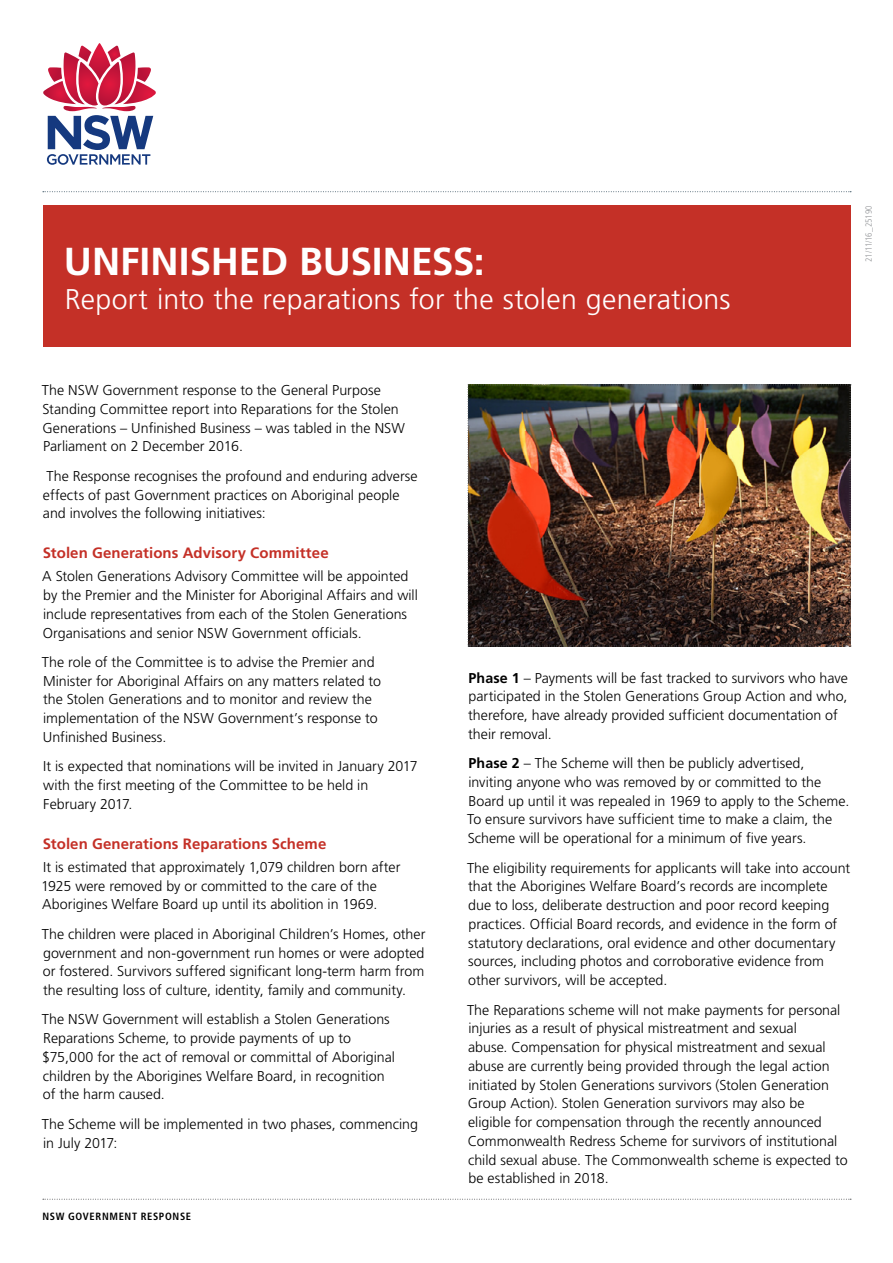
<style>
.page{position:relative;width:893px;height:1263px;background:#fff}
.page>*{position:absolute;margin:0;border:0;box-sizing:border-box;transform-origin:0 0}
.Main_Title{font:700 39px "Frutiger LT Std";letter-spacing:-.005em;color:#fff}
.Main_sub_title{font:300 28.5px "Frutiger LT Std";letter-spacing:.01em;color:#fff}
.Body_copy_sub_headin{font:700 15px "Frutiger LT Std";letter-spacing:.005em;color:#c43027}
.Body_copy{font:300 14.25px/18.8px "Frutiger LT Std";color:#000}
.t1{font:700 condensed 10.5px "Frutiger LT Std";letter-spacing:.06em;color:#000}
.t2{font:300 condensed 9px "Frutiger LT Std";letter-spacing:-.015em;color:#939598}
.s1{font-weight:700}
</style>
<div class="page">
<div style="left:43px;top:205px;width:807px;height:141px;background:#c43027"></div>
<svg style="left:43px;top:191px;width:808px;height:1px"></svg>
<svg style="left:43px;top:1199px;width:808px;height:1px"></svg>
<img style="left:468px;top:384px;width:383px;height:263px">
<svg style="left:43px;top:43px;width:113px;height:122px"></svg>
<h1 class="Main_Title" style="left:64px;top:238px;width:422px">UNFINISHED BUSINESS:</h1>
<h2 class="Main_sub_title" style="left:65px;top:283px;width:667px">Report into the reparations for the stolen generations</h2>
<p class="t2" style="left:863px;top:262px;width:58px;rotate:-90deg">21/11/16_25190</p>
<p class="Body_copy" style="left:42px;top:381px;width:365px">The NSW Government response to the General Purpose Standing Committee report into Reparations for the Stolen Generations – Unfinished Business – was tabled in the NSW Parliament on 2 December 2016.</p>
<p class="Body_copy" style="left:43px;top:467px;width:376px">The Response recognises the profound and enduring adverse effects of past Government practices on Aboriginal people and involves the following initiatives:</p>
<h4 class="Body_copy_sub_headin" style="left:43px;top:544px;width:287px">Stolen Generations Advisory Committee</h4>
<p class="Body_copy" style="left:42px;top:567px;width:377px">A Stolen Generations Advisory Committee will be appointed by the Premier and the Minister for Aboriginal Affairs and will include representatives from each of the Stolen Generations Organisations and senior NSW Government officials.</p>
<p class="Body_copy" style="left:42px;top:653px;width:341px">The role of the Committee is to advise the Premier and Minister for Aboriginal Affairs on any matters related to the Stolen Generations and to monitor and review the implementation of the NSW Government’s response to Unfinished Business.</p>
<p class="Body_copy" style="left:43px;top:757px;width:376px">It is expected that nominations will be invited in January 2017 with the first meeting of the Committee to be held in<br>February 2017.</p>
<h4 class="Body_copy_sub_headin" style="left:43px;top:835px;width:285px">Stolen Generations Reparations Scheme</h4>
<p class="Body_copy" style="left:41px;top:858px;width:361px">It is estimated that approximately 1,079 children born after<br>1925 were removed by or committed to the care of the<br>Aborigines Welfare Board up until its abolition in 1969.</p>
<p class="Body_copy" style="left:42px;top:925px;width:385px;text-align:justify">The children were placed in Aboriginal Children’s Homes, other government and non-government run homes or were adopted or fostered. Survivors suffered significant long-term harm from the resulting loss of culture, identity, family and community.</p>
<p class="Body_copy" style="left:42px;top:1010px;width:355px">The NSW Government will establish a Stolen Generations Reparations Scheme, to provide payments of up to $75,000 for the act of removal or committal of Aboriginal children by the Aborigines Welfare Board, in recognition of the harm caused.</p>
<p class="Body_copy" style="left:42px;top:1115px;width:378px">The Scheme will be implemented in two phases, commencing in July 2017:</p>
<p class="t1" style="left:43px;top:1210px;width:150px">NSW GOVERNMENT RESPONSE</p>
<p class="Body_copy" style="left:468px;top:668px;width:381px"><span class="s1">Phase 1</span> – Payments will be fast tracked to survivors who have participated in the Stolen Generations Group Action and who, therefore, have already provided sufficient documentation of their removal.</p>
<p class="Body_copy" style="left:467px;top:754px;width:384px"><span class="s1">Phase 2</span> – The Scheme will then be publicly advertised, inviting anyone who was removed by or committed to the Board up until it was repealed in 1969 to apply to the Scheme.<br>To ensure survivors have sufficient time to make a claim, the Scheme will be operational for a minimum of five years.</p>
<p class="Body_copy" style="left:467px;top:858px;width:385px">The eligibility requirements for applicants will take into account that the Aborigines Welfare Board’s records are incomplete due to loss, deliberate destruction and poor record keeping practices. Official Board records, and evidence in the form of statutory declarations, oral evidence and other documentary sources, including photos and corroborative evidence from other survivors, will be accepted.</p>
<p class="Body_copy" style="left:467px;top:1000px;width:382px">The Reparations scheme will not make payments for personal injuries as a result of physical mistreatment and sexual<br>abuse. Compensation for physical mistreatment and sexual abuse are currently being provided through the legal action initiated by Stolen Generations survivors (Stolen Generation Group Action). Stolen Generation survivors may also be eligible for compensation through the recently announced Commonwealth Redress Scheme for survivors of institutional child sexual abuse. The Commonwealth scheme is expected to be established in 2018.</p>
</div>
